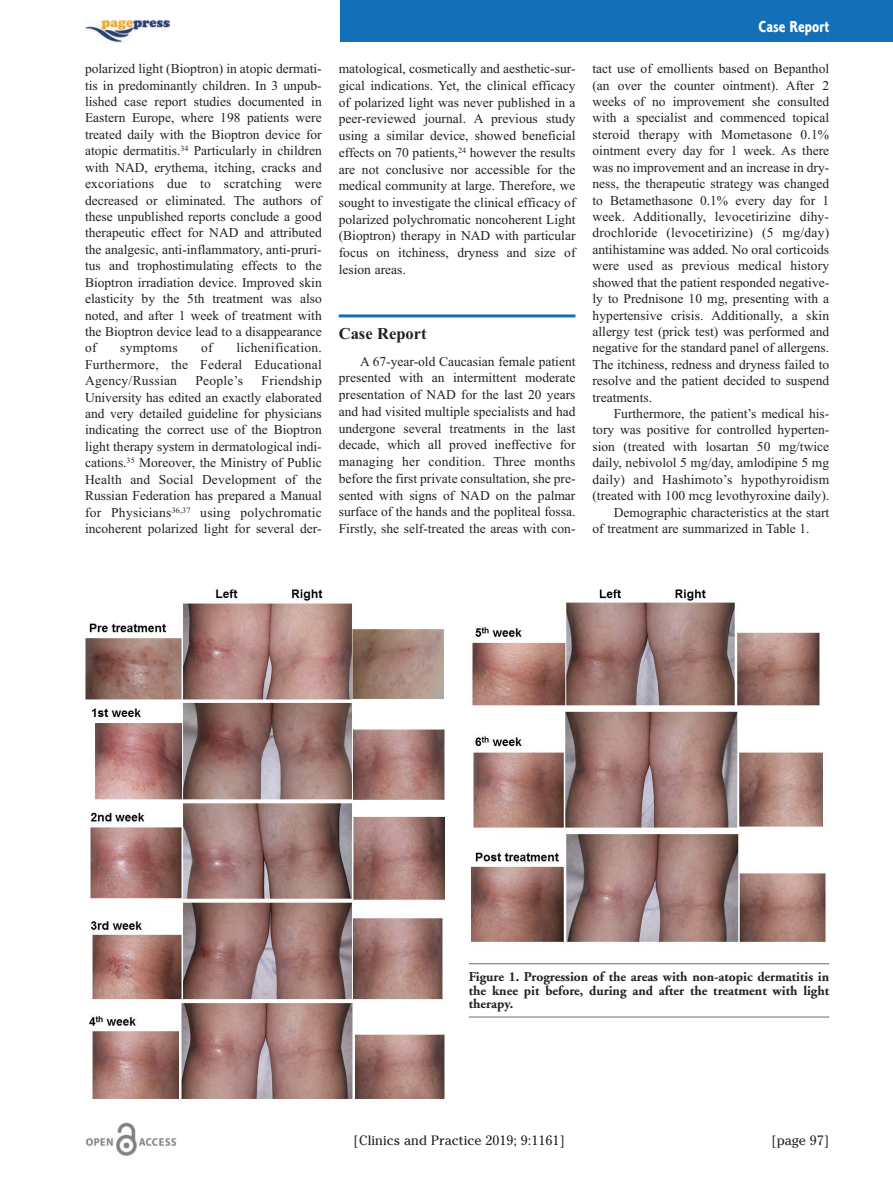
<style>
.page{position:relative;width:893px;height:1191px;background:#fff}
.page>*{position:absolute;margin:0;border:0;box-sizing:border-box;transform-origin:0 0}
.t1{font:700 16.5px "Times New Roman";color:#231f20}
.t2{font:16.5px "Corinthian Bold Condensed Plain";color:#fff}
.t3{font:13.5px/16.4px "Times New Roman";color:#231f20;text-align:justify}
.t4{font:700 13.5px/13.5px "Adobe Garamond";color:#231f20;text-align:justify}
.t5{font:13.5px "Cheltenham";color:#231f20}
.t6{font:13.5px "Times New Roman";letter-spacing:.02em;color:#231f20}
</style>
<div class="page">
<hr style="left:339px;top:314px;width:236px;height:3px;background:#1370b8">
<div style="left:340px;top:0;width:553px;height:42px;background:#1370b8"></div>
<img style="left:86px;top:1123px;width:91px;height:33px">
<img style="left:85px;top:19px;width:85px;height:24px">
<hr style="left:469px;top:963px;width:360px;height:1px;background:#6c6d70">
<hr style="left:469px;top:1016px;width:360px;height:1px;background:#6c6d70">
<img style="left:85px;top:589px;width:361px;height:512px">
<img style="left:470px;top:589px;width:356px;height:354px">
<p class="t3" style="left:85px;top:60px;width:238px">polarized light (Bioptron) in atopic dermati&shy;tis in predominantly children. In 3 unpub&shy;lished case report studies documented in Eastern Europe, where 198 patients were treated daily with the Bioptron device for atopic dermatitis.<sup>34</sup> Particularly in children with NAD, erythema, itching, cracks and excoriations due to scratching were decreased or eliminated. The authors of these unpublished reports conclude a good therapeutic effect for NAD and attributed the analgesic, anti-inflammatory, anti-pruri&shy;tus and trophostimulating effects to the Bioptron irradiation device. Improved skin elasticity by the 5th treatment was also noted, and after 1 week of treatment with the Bioptron device lead to a disappearance of</p>
<p class="t3" style="left:85px;top:339px;width:238px;text-indent:151px">lichenification.<br>Furthermore, the Federal Educational Agency/Russian</p>
<p class="t6" style="left:120px;top:340px;width:59px">symptoms</p>
<p class="t3" style="left:201px;top:339px;width:13px">of</p>
<p class="t3" style="left:85px;top:372px;width:238px;text-indent:177px">Friendship University has edited an exactly elaborated and very detailed guideline for physicians indicating the correct use of the Bioptron light therapy system in dermatological indi&shy;cations.<sup>35</sup> Moreover, the Ministry of Public Health and Social Development of the Russian Federation has prepared a Manual for Physicians<sup>36,37</sup> using polychromatic incoherent polarized light for several der-</p>
<p class="t3" style="left:195px;top:372px;width:49px">People’s</p>
<p class="t3" style="left:339px;top:60px;width:238px;line-height:16.8px">matological, cosmetically and aesthetic-sur&shy;gical indications. Yet, the clinical efficacy of polarized light was never published in a peer-reviewed journal. A previous study using a similar device, showed beneficial effects on 70 patients,<sup>24</sup> however the results are not conclusive nor accessible for the medical community at large. Therefore, we sought to investigate the clinical efficacy of polarized polychromatic noncoherent Light (Bioptron) therapy in NAD with particular focus on itchiness, dryness and size of lesion areas.</p>
<p class="t1" style="left:339px;top:323px;width:89px">Case Report</p>
<p class="t3" style="left:339px;top:353px;width:238px;line-height:16.8px;text-indent:21px">A 67-year-old Caucasian female patient presented with an intermittent moderate presentation of NAD for the last 20 years and had visited multiple specialists and had undergone several treatments in the last decade, which all proved ineffective for managing her condition. Three months before the first private consultation, she pre&shy;sented with signs of NAD on the palmar surface of the hands and the popliteal fossa.<br>Firstly, she self-treated the areas with con-</p>
<p class="t2" style="left:759px;top:21px;width:72px">Case Report</p>
<p class="t3" style="left:592px;top:60px;width:238px">tact use of emollients based on Bepanthol (an over the counter ointment). After 2 weeks of no improvement she consulted with a specialist and commenced topical steroid therapy with Mometasone 0.1% ointment every day for 1 week. As there was no improvement and an increase in dry&shy;ness, the therapeutic strategy was changed to Betamethasone 0.1% every day for 1 week. Additionally, levocetirizine dihy&shy;drochloride (levocetirizine) (5 mg/day) antihistamine was added. No oral corticoids were used as previous medical history showed that the patient responded negative&shy;ly to Prednisone 10 mg, presenting with a hypertensive crisis. Additionally, a skin allergy test (prick test) was performed and negative for the standard panel of allergens.<br>The itchiness, redness and dryness failed to resolve and the patient decided to suspend treatments.</p>
<p class="t3" style="left:614px;top:405px;width:217px">Furthermore, the patient’s medical his-</p>
<p class="t3" style="left:592px;top:421px;width:238px">tory was positive for controlled hyperten-</p>
<p class="t3" style="left:592px;top:438px;width:238px">sion (treated with losartan 50 mg/twice</p>
<p class="t3" style="left:592px;top:454px;width:238px">daily, nebivolol 5 mg/day, amlodipine 5 mg</p>
<p class="t3" style="left:592px;top:471px;width:238px">daily) and Hashimoto’s hypothyroidism</p>
<p class="t3" style="left:592px;top:487px;width:238px">(treated with 100 mcg levothyroxine daily).</p>
<p class="t3" style="left:614px;top:504px;width:217px">Demographic characteristics at the start</p>
<p class="t3" style="left:592px;top:520px;width:219px">of treatment are summarized in Table 1.</p>
<p class="t4" style="left:469px;top:971px;width:362px">Figure 1. Progression of the areas with non-atopic dermatitis in the knee pit before, during and after the treatment with light therapy.</p>
<p class="t5" style="left:354px;top:1132px;width:213px">[Clinics and Practice 2019; 9:1161]</p>
<p class="t5" style="left:771px;top:1132px;width:59px">[page 97]</p>
</div>
